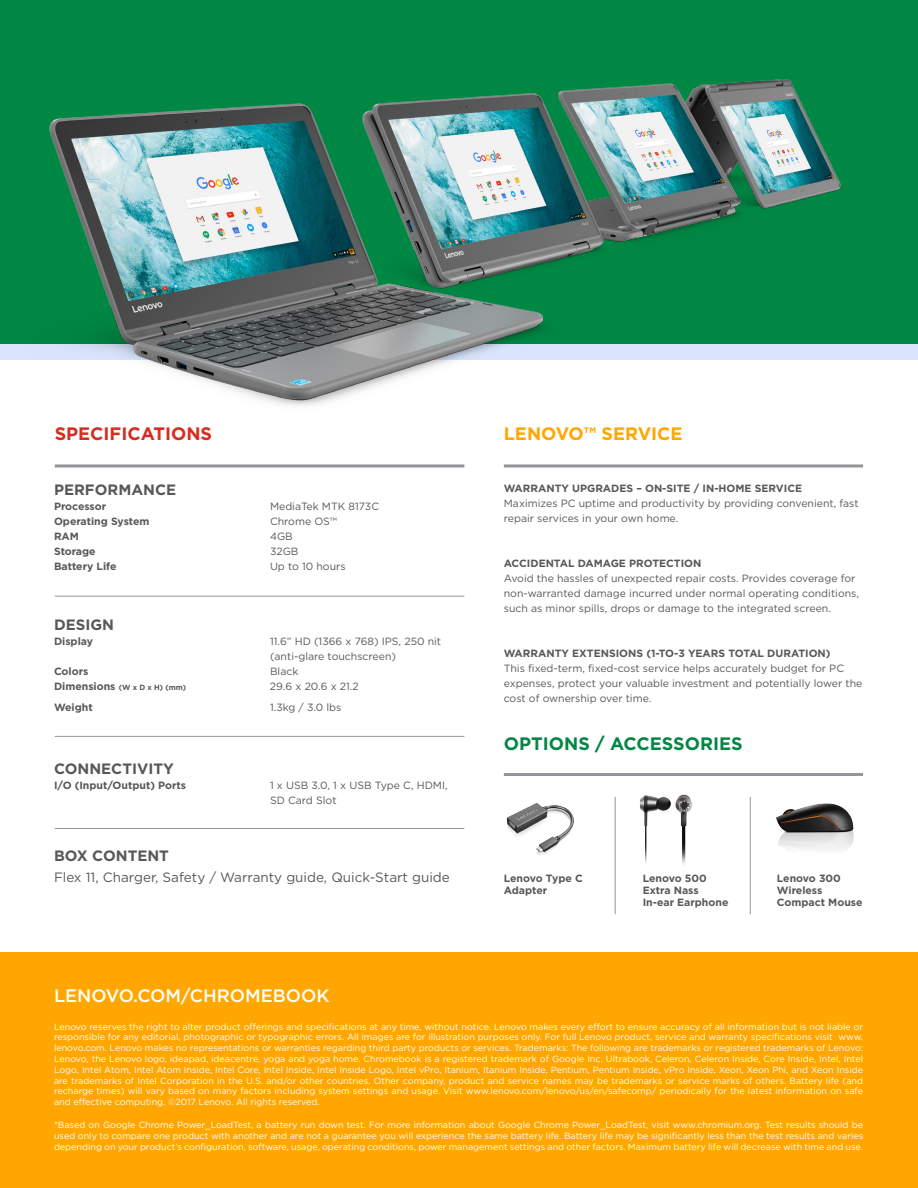
<style>
.page{position:relative;width:918px;height:1188px;background:#fff}
.page>*{position:absolute;margin:0;border:0;box-sizing:border-box;transform-origin:0 0}
.t1{font:500 18px "Gotham";color:#fff}
.t2{font:700 18px "Gotham";color:#008744}
.t3{font:700 18px "Gotham";color:#d62d20}
.t4{font:700 18px "Gotham";color:#ffa700}
.t5{font:700 15px "Gotham";color:#57585a}
.t6{font:13.5px "Gotham";color:#57585a}
.t7{font:10.5px/15px "Gotham";color:#57585a}
.t8{font:700 10.5px/12px "Gotham";color:#57585a}
.t9{font:9px/10.8px "Gotham";color:#fff;text-align:justify}
.t10{font:700 7.5px "Gotham";color:#57585a}
.s1{font-size:10.5px}
</style>
<div class="page">
<div style="left:0;top:952px;width:918px;height:236px;background:#ffa700"></div>
<hr style="left:55px;top:596px;width:409px;height:1px;background:#939598">
<hr style="left:55px;top:736px;width:409px;height:1px;background:#939598">
<hr style="left:504px;top:773px;width:359px;height:3px;background:#939598">
<hr style="left:55px;top:828px;width:409px;height:1px;background:#939598">
<hr style="left:615px;top:797px;width:1px;height:117px;background:#939598">
<hr style="left:750px;top:797px;width:1px;height:117px;background:#939598">
<img style="left:506px;top:803px;width:68px;height:53px">
<img style="left:640px;top:794px;width:52px;height:71px">
<img style="left:776px;top:803px;width:78px;height:47px">
<img style="left:0;top:0;width:910px;height:468px">
<p class="t3" style="left:55px;top:423px;width:159px">SPECIFICATIONS</p>
<p class="t4" style="left:504px;top:423px;width:180px">LENOVO™ SERVICE</p>
<p class="t5" style="left:54px;top:481px;width:124px">PERFORMANCE</p>
<p class="t8" style="left:54px;top:500px;width:54px">Processor</p>
<p class="t7" style="left:270px;top:499px;width:111px">MediaTek MTK 8173C</p>
<p class="t8" style="left:54px;top:515px;width:97px">Operating System</p>
<p class="t7" style="left:270px;top:514px;width:69px">Chrome OS™</p>
<p class="t8" style="left:54px;top:530px;width:27px">RAM</p>
<p class="t7" style="left:270px;top:529px;width:24px">4GB</p>
<p class="t8" style="left:54px;top:545px;width:43px">Storage</p>
<p class="t7" style="left:270px;top:544px;width:30px">32GB</p>
<p class="t8" style="left:54px;top:560px;width:64px">Battery Life</p>
<p class="t7" style="left:270px;top:559px;width:77px">Up to 10 hours</p>
<p class="t5" style="left:54px;top:616px;width:62px">DESIGN</p>
<p class="t8" style="left:54px;top:635px;width:41px">Display</p>
<p class="t7" style="left:270px;top:634px;width:173px">11.6” HD (1366 x 768) IPS, 250 nit (anti-glare touchscreen)</p>
<p class="t8" style="left:54px;top:665px;width:36px">Colors</p>
<p class="t7" style="left:270px;top:664px;width:30px">Black</p>
<p class="t10" style="left:54px;top:683px;width:134px"><span class="s1">Dimensions</span> (W x D x H) (mm)</p>
<p class="t7" style="left:270px;top:679px;width:90px">29.6 x 20.6 x 21.2</p>
<p class="t8" style="left:54px;top:701px;width:40px">Weight</p>
<p class="t7" style="left:270px;top:700px;width:73px">1.3kg / 3.0 lbs</p>
<p class="t5" style="left:54px;top:760px;width:121px">CONNECTIVITY</p>
<p class="t8" style="left:54px;top:779px;width:134px">I/O (Input/Output) Ports</p>
<p class="t7" style="left:270px;top:778px;width:179px">1 x USB 3.0, 1 x USB Type C, HDMI,<br>SD Card Slot</p>
<p class="t5" style="left:54px;top:847px;width:117px">BOX CONTENT</p>
<p class="t6" style="left:54px;top:870px;width:397px">Flex 11, Charger, Safety / Warranty guide, Quick-Start guide</p>
<p class="t1" style="left:54px;top:984px;width:277px">LENOVO.COM/CHROMEBOOK</p>
<p class="t8" style="left:504px;top:482px;width:300px">WARRANTY UPGRADES – ON-SITE / IN-HOME SERVICE</p>
<p class="t7" style="left:504px;top:495px;width:356px">Maximizes PC uptime and productivity by providing convenient, fast repair services in your own home.</p>
<p class="t8" style="left:504px;top:557px;width:199px">ACCIDENTAL DAMAGE PROTECTION</p>
<p class="t7" style="left:504px;top:570px;width:357px">Avoid the hassles of unexpected repair costs. Provides coverage for non-warranted damage incurred under normal operating conditions, such as minor spills, drops or damage to the integrated screen.</p>
<p class="t8" style="left:504px;top:647px;width:328px">WARRANTY EXTENSIONS (1-TO-3 YEARS TOTAL DURATION)</p>
<p class="t7" style="left:504px;top:660px;width:360px">This fixed-term, fixed-cost service helps accurately budget for PC expenses, protect your valuable investment and potentially lower the cost of ownership over time.</p>
<p class="t2" style="left:504px;top:733px;width:240px">OPTIONS / ACCESSORIES</p>
<p class="t8" style="left:504px;top:872px;width:81px">Lenovo Type C<br>Adapter</p>
<p class="t8" style="left:643px;top:872px;width:87px">Lenovo 500<br>Extra Nass<br>In-ear Earphone</p>
<p class="t8" style="left:777px;top:872px;width:87px">Lenovo 300<br>Wireless<br>Compact Mouse</p>
<p class="t9" style="left:54px;top:1021px;width:811px">Lenovo reserves the right to alter product offerings and specifications at any time, without notice. Lenovo makes every effort to ensure accuracy of all information but is not liable or responsible for any editorial, photographic or typographic errors. All images are for illustration purposes only. For full Lenovo product, service and warranty specifications visit www. lenovo.com. Lenovo makes no representations or warranties regarding third party products or services. Trademarks: The following are trademarks or registered trademarks of Lenovo:<br>Lenovo, the Lenovo logo, ideapad, ideacentre, yoga and yoga home. Chromebook is a registered trademark of Google Inc. Ultrabook, Celeron, Celeron Inside, Core Inside, Intel, Intel Logo, Intel Atom, Intel Atom Inside, Intel Core, Intel Inside, Intel Inside Logo, Intel vPro, Itanium, Itanium Inside, Pentium, Pentium Inside, vPro Inside, Xeon, Xeon Phi, and Xeon Inside are trademarks of Intel Corporation in the U.S. and/or other countries. Other company, product and service names may be trademarks or service marks of others. Battery life (and recharge times) will vary based on many factors including system settings and usage. Visit www.lenovo.com/lenovo/us/en/safecomp/ periodically for the latest information on safe and effective computing. ©2017 Lenovo. All rights reserved.</p>
<p class="t9" style="left:54px;top:1119px;width:811px">*Based on Google Chrome Power_LoadTest, a battery run down test. For more information about Google Chrome Power_LoadTest, visit www.chromium.org. Test results should be used only to compare one product with another and are not a guarantee you will experience the same battery life. Battery life may be significantly less than the test results and varies depending on your product’s configuration, software, usage, operating conditions, power management settings and other factors. Maximum battery life will decrease with time and use.</p>
</div>
